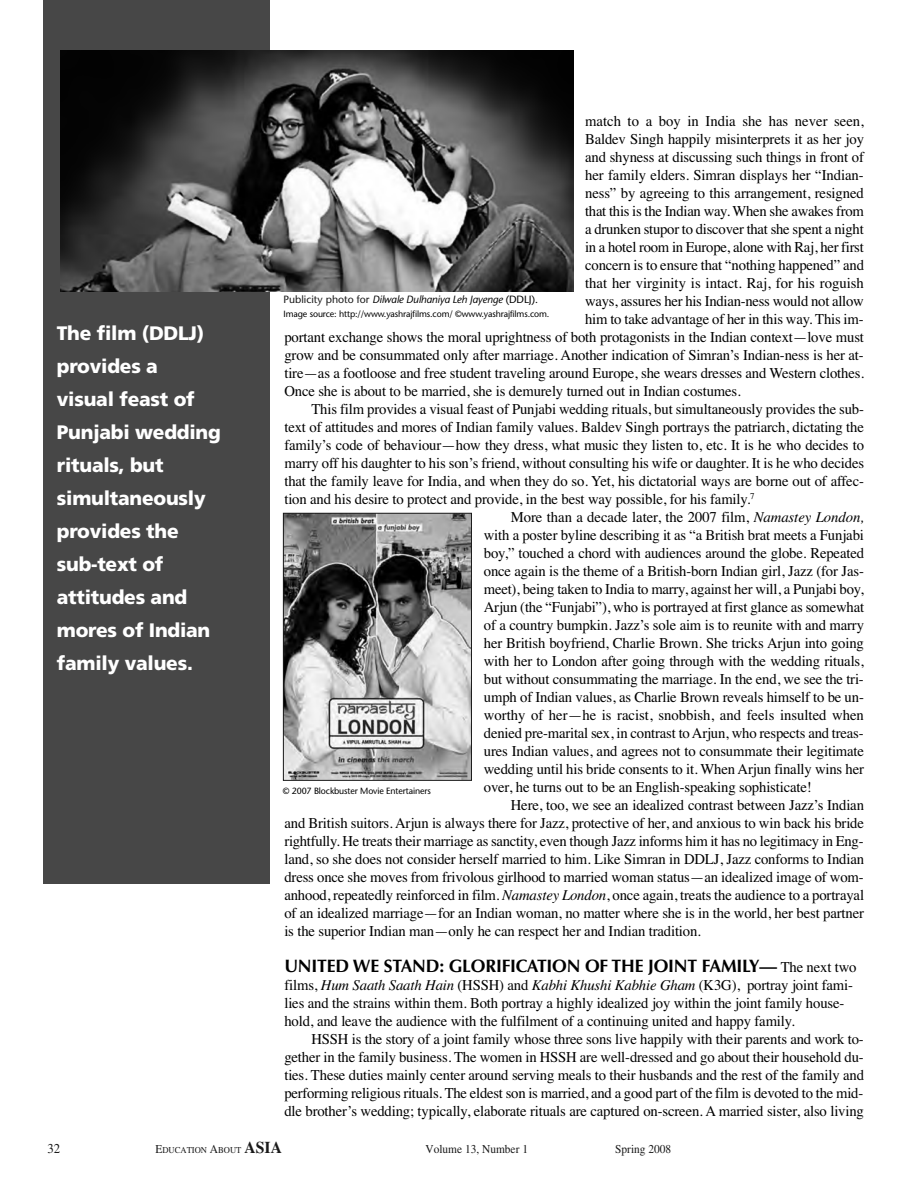
<style>
.page{position:relative;width:918px;height:1188px;background:#fff}
.page>*{position:absolute;margin:0;border:0;box-sizing:border-box;transform-origin:0 0}
.t1{font:900 19.5px/33px "Frutiger";letter-spacing:-.015em;color:#fff}
.t2{font:700 18px "Optima";letter-spacing:-.01em;color:#000}
.t3{font:15px/18px "Times";letter-spacing:-.01em;color:#000}
.t4{font:13.5px "EAA Times";color:#191919;scale:.95 1}
.t5{font:12px "EAA Times";color:#191919;scale:.95 1}
.t6{font:italic 10.5px "Stone Sans";letter-spacing:-.01em;color:#000}
.t7{font:9px "Stone Sans";letter-spacing:-.01em;color:#000}
.t8{font:9px "EAA Times";color:#191919;scale:.95 1}
.s1{font-style:italic}
.s2{font-family:"Times";font-weight:400;font-size:15px}
.s3{font-style:normal;color:#191919}
.s4{font-style:normal}
.s5{font-size:12px}
.s6{font-weight:700;font-size:16.5px}
</style>
<div class="page">
<div style="left:43px;top:0;width:227px;height:883px;background:#474747"></div>
<img style="left:285px;top:515px;width:185px;height:264px">
<div style="left:283px;top:513px;width:189px;height:268px;border:1px solid #191919"></div>
<img style="left:61px;top:51px;width:512px;height:241px">
<h1 class="t1" style="left:57px;top:318px;width:165px">The film (DDLJ) provides a<br>visual feast of<br>Punjabi wedding rituals, but simultaneously provides the sub-text of attitudes and mores of Indian family values.</h1>
<p class="t3" style="left:585px;top:112px;width:280px">match to a boy in India she has never seen,</p>
<p class="t3" style="left:585px;top:130px;width:280px">Baldev Singh happily misinterprets it as her joy</p>
<p class="t3" style="left:585px;top:148px;width:280px">and shyness at discussing such things in front of</p>
<p class="t3" style="left:585px;top:166px;width:280px">her family elders. Simran displays her “Indian-</p>
<p class="t3" style="left:585px;top:184px;width:280px">ness” by agreeing to this arrangement, resigned</p>
<p class="t3" style="left:585px;top:202px;width:280px">that this is the Indian way. When she awakes from</p>
<p class="t3" style="left:585px;top:220px;width:280px">a drunken stupor to discover that she spent a night</p>
<p class="t3" style="left:585px;top:238px;width:280px">in a hotel room in Europe, alone with Raj, her first</p>
<p class="t3" style="left:585px;top:256px;width:280px">concern is to ensure that “nothing happened” and</p>
<p class="t3" style="left:585px;top:274px;width:280px">that her virginity is intact. Raj, for his roguish</p>
<p class="t3" style="left:585px;top:292px;width:280px">ways, assures her his Indian-ness would not allow</p>
<p class="t3" style="left:585px;top:310px;width:280px">him to take advantage of her in this way. This im-</p>
<p class="t3" style="left:284px;top:328px;width:581px">portant exchange shows the moral uprightness of both protagonists in the Indian context—love must</p>
<p class="t3" style="left:284px;top:346px;width:581px">grow and be consummated only after marriage. Another indication of Simran’s Indian-ness is her at-</p>
<p class="t3" style="left:284px;top:364px;width:581px">tire—as a footloose and free student traveling around Europe, she wears dresses and Western clothes.</p>
<p class="t3" style="left:284px;top:382px;width:458px">once she is about to be married, she is demurely turned out in Indian costumes.</p>
<p class="t3" style="left:311px;top:400px;width:554px">This film provides a visual feast of Punjabi wedding rituals, but simultaneously provides the sub-</p>
<p class="t3" style="left:284px;top:418px;width:581px">text of attitudes and mores of Indian family values. Baldev Singh portrays the patriarch, dictating the</p>
<p class="t3" style="left:284px;top:436px;width:581px">family’s code of behaviour—how they dress, what music they listen to, etc. It is he who decides to</p>
<p class="t3" style="left:284px;top:454px;width:581px">marry off his daughter to his son’s friend, without consulting his wife or daughter. It is he who decides</p>
<p class="t3" style="left:284px;top:472px;width:581px">that the family leave for India, and when they do so. Yet, his dictatorial ways are borne out of affec-</p>
<p class="t3" style="left:284px;top:490px;width:472px">tion and his desire to protect and provide, in the best way possible, for his family.<sup>7</sup></p>
<p class="t3" style="left:511px;top:508px;width:355px">More than a decade later, the 2007 film, <span class="s1">Namastey London,</span></p>
<p class="t3" style="left:484px;top:526px;width:382px">with a poster byline describing it as “a British brat meets a Funjabi</p>
<p class="t3" style="left:484px;top:544px;width:382px">boy,” touched a chord with audiences around the globe. Repeated</p>
<p class="t3" style="left:484px;top:562px;width:382px">once again is the theme of a British-born Indian girl, Jazz (for Jas-</p>
<p class="t3" style="left:484px;top:580px;width:381px">meet), being taken to India to marry, against her will, a Punjabi boy,</p>
<p class="t3" style="left:484px;top:598px;width:382px">Arjun (the “Funjabi”), who is portrayed at first glance as somewhat</p>
<p class="t3" style="left:484px;top:616px;width:382px">of a country bumpkin. Jazz’s sole aim is to reunite with and marry</p>
<p class="t3" style="left:484px;top:634px;width:382px">her British boyfriend, Charlie Brown. She tricks Arjun into going</p>
<p class="t3" style="left:484px;top:652px;width:382px">with her to London after going through with the wedding rituals,</p>
<p class="t3" style="left:484px;top:670px;width:382px">but without consummating the marriage. In the end, we see the tri-</p>
<p class="t3" style="left:484px;top:688px;width:382px">umph of Indian values, as Charlie Brown reveals himself to be un-</p>
<p class="t3" style="left:484px;top:706px;width:382px">worthy of her—he is racist, snobbish, and feels insulted when</p>
<p class="t3" style="left:484px;top:724px;width:381px">denied pre-marital sex, in contrast to Arjun, who respects and treas-</p>
<p class="t3" style="left:484px;top:742px;width:382px">ures Indian values, and agrees not to consummate their legitimate</p>
<p class="t3" style="left:484px;top:760px;width:382px">wedding until his bride consents to it. When Arjun finally wins her</p>
<p class="t3" style="left:484px;top:778px;width:329px">over, he turns out to be an English-speaking sophisticate!</p>
<p class="t3" style="left:511px;top:796px;width:355px">Here, too, we see an idealized contrast between Jazz’s Indian</p>
<p class="t3" style="left:284px;top:814px;width:581px">and British suitors. Arjun is always there for Jazz, protective of her, and anxious to win back his bride</p>
<p class="t3" style="left:284px;top:832px;width:581px">rightfully. He treats their marriage as sanctity, even though Jazz informs him it has no legitimacy in Eng-</p>
<p class="t3" style="left:284px;top:850px;width:581px">land, so she does not consider herself married to him. Like Simran in DDLJ, Jazz conforms to Indian</p>
<p class="t3" style="left:284px;top:868px;width:581px">dress once she moves from frivolous girlhood to married woman status—an idealized image of wom-</p>
<p class="t3" style="left:284px;top:886px;width:581px">anhood, repeatedly reinforced in film. <span class="s1">Namastey London</span>, once again, treats the audience to a portrayal</p>
<p class="t3" style="left:284px;top:904px;width:581px">of an idealized marriage—for an Indian woman, no matter where she is in the world, her best partner</p>
<p class="t3" style="left:284px;top:922px;width:418px">is the superior Indian man—only he can respect her and Indian tradition.</p>
<p class="t2" style="left:284px;top:955px;width:574px">UNITED WE STAND: GLORIFICATION OF THE JOINT FAMILY— <span class="s2">The next two</span></p>
<p class="t3" style="left:284px;top:976px;width:570px">films, <span class="s1">Hum Saath Saath Hain</span> (HSSH) and <span class="s1">Kabhi Khushi Kabhie Gham</span> (K3G), portray joint fami&shy;lies and the strains within them. Both portray a highly idealized joy within the joint family house&shy;hold, and leave the audience with the fulfilment of a continuing united and happy family.</p>
<p class="t3" style="left:284px;top:1030px;width:581px;text-align:justify;text-indent:27px">HSSH is the story of a joint family whose three sons live happily with their parents and work to&shy;gether in the family business. The women in HSSH are well-dressed and go about their household du&shy;ties. These duties mainly center around serving meals to their husbands and the rest of the family and performing religious rituals. The eldest son is married, and a good part of the film is devoted to the mid&shy;dle brother’s wedding; typically, elaborate rituals are captured on-screen. A married sister, also living</p>
<p class="t6" style="left:284px;top:295px;width:256px"><span class="s3">Publicity photo for</span> Dilwale Dulhaniya Leh Jayenge <span class="s4">(DDLJ).</span></p>
<p class="t7" style="left:284px;top:310px;width:268px">Image source: http://www.yashrajfilms.com/ ©www.yashrajfilms.com.</p>
<p class="t7" style="left:283px;top:788px;width:150px">© 2007 Blockbuster Movie Entertainers</p>
<p class="t4" style="left:47px;top:1144px;width:15px">32</p>
<p class="t8" style="left:155px;top:1147px;width:135px"><span class="s5">E</span>DUCATION <span class="s5">A</span>BOUT <span class="s6">ASIA</span></p>
<p class="t5" style="left:425px;top:1145px;width:109px">Volume 13, Number 1</p>
<p class="t5" style="left:615px;top:1145px;width:60px">Spring 2008</p>
</div>
